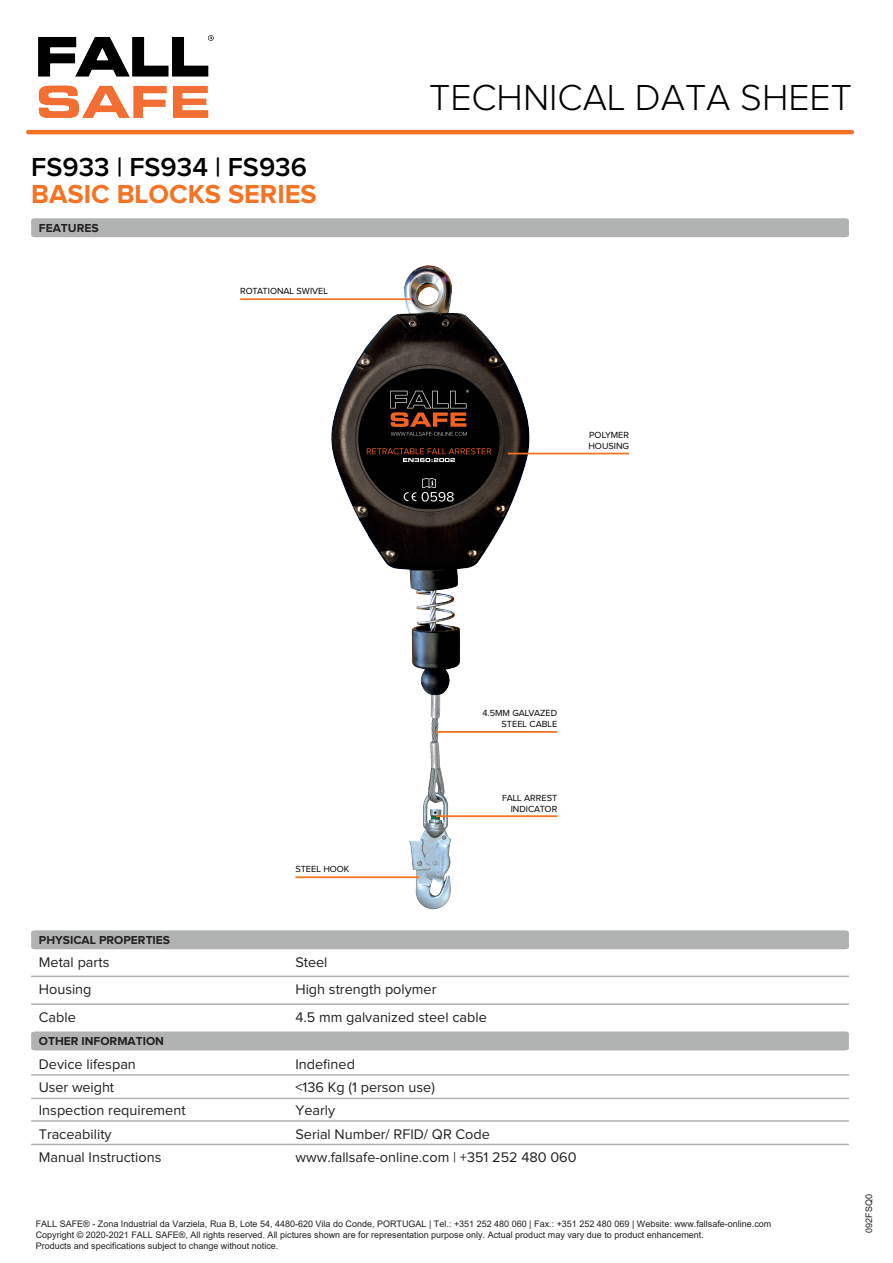
<style>
.page{position:relative;width:893px;height:1263px;background:#fff}
.page>*{position:absolute;margin:0;border:0;box-sizing:border-box;transform-origin:0 0}
.t1{font:300 37.5px "Proxima Nova";color:#000001}
.t2{font:600 27px "Proxima Nova";color:#000001}
.t3{font:700 27px "Proxima Nova";color:#f47325}
.t4{font:14.4px "Proxima Nova";color:#231f20}
.t5{font:700 12px "Proxima Nova";color:#231f20}
.t6{font:9.15px/11.1px "Proxima Nova";color:#000001;text-align:right}
.t7{font:9px/10.8px "Arial";color:#231f20}
</style>
<div class="page">
<img style="left:254px;top:265px;width:344px;height:645px">
<hr style="left:28px;top:130px;width:824px;height:4px;background:#f47325">
<div style="left:31px;top:218px;width:818px;height:19px;background:#b1b3b3"></div>
<img style="left:39px;top:35px;width:175px;height:83px">
<hr style="left:508px;top:453px;width:121px;height:1px;background:#f47325">
<hr style="left:436px;top:731px;width:121px;height:2px;background:#f47325">
<hr style="left:436px;top:815px;width:121px;height:2px;background:#f47325">
<hr style="left:295px;top:876px;width:124px;height:2px;background:#f47325">
<hr style="left:240px;top:298px;width:171px;height:2px;background:#f47325">
<div style="left:31px;top:930px;width:818px;height:19px;background:#b1b3b3"></div>
<div style="left:31px;top:1031px;width:818px;height:19px;background:#b1b3b3"></div>
<hr style="left:31px;top:1144px;width:818px;height:1px;background:#b1b3b3">
<hr style="left:31px;top:1074px;width:818px;height:2px;background:#b1b3b3">
<hr style="left:31px;top:1097px;width:818px;height:2px;background:#b1b3b3">
<hr style="left:31px;top:1120px;width:818px;height:2px;background:#b1b3b3">
<hr style="left:31px;top:1003px;width:818px;height:2px;background:#b1b3b3">
<hr style="left:31px;top:975px;width:818px;height:2px;background:#b1b3b3">
<h2 class="t2" style="left:31px;top:155px;width:277px">FS933 | FS934 | FS936</h2>
<h2 class="t3" style="left:31px;top:182px;width:287px">BASIC BLOCKS SERIES</h2>
<h3 class="t5" style="left:39px;top:223px;width:61px">FEATURES</h3>
<p class="t6" style="left:240px;top:286px;width:89px">ROTATIONAL SWIVEL</p>
<h1 class="t1" style="left:429px;top:81px;width:424px">TECHNICAL DATA SHEET</h1>
<p class="t6" style="left:588px;top:430px;width:42px;text-align:left">POLYMER<br>HOUSING</p>
<p class="t6" style="left:482px;top:708px;width:76px">4.5MM GALVAZED<br>STEEL CABLE</p>
<p class="t6" style="left:295px;top:863px;width:56px">STEEL HOOK</p>
<p class="t6" style="left:502px;top:792px;width:57px">FALL ARREST<br>INDICATOR</p>
<h3 class="t5" style="left:39px;top:935px;width:133px">PHYSICAL PROPERTIES</h3>
<h3 class="t4" style="left:39px;top:956px;width:72px">Metal parts</h3>
<h3 class="t4" style="left:295px;top:956px;width:34px">Steel</h3>
<h3 class="t4" style="left:39px;top:982px;width:54px">Housing</h3>
<h3 class="t4" style="left:295px;top:982px;width:143px">High strength polymer</h3>
<h3 class="t4" style="left:39px;top:1010px;width:39px">Cable</h3>
<h3 class="t5" style="left:39px;top:1036px;width:127px">OTHER INFORMATION</h3>
<h3 class="t4" style="left:295px;top:1010px;width:193px">4.5 mm galvanized steel cable</h3>
<h3 class="t4" style="left:39px;top:1057px;width:99px">Device lifespan</h3>
<h3 class="t4" style="left:295px;top:1057px;width:61px">Indefined</h3>
<h3 class="t4" style="left:39px;top:1081px;width:77px">User weight</h3>
<h3 class="t4" style="left:295px;top:1081px;width:141px">&lt;136 Kg (1 person use)</h3>
<h3 class="t4" style="left:39px;top:1104px;width:148px">Inspection requirement</h3>
<h3 class="t4" style="left:295px;top:1104px;width:41px">Yearly</h3>
<h3 class="t4" style="left:39px;top:1127px;width:74px">Traceability</h3>
<h3 class="t4" style="left:295px;top:1127px;width:196px">Serial Number/ RFID/ QR Code</h3>
<h3 class="t4" style="left:39px;top:1151px;width:124px">Manual Instructions</h3>
<h3 class="t4" style="left:295px;top:1151px;width:283px">www.fallsafe-online.com | +351 252 480 060</h3>
<p class="t7" style="left:36px;top:1218px;width:737px">FALL SAFE® - Zona Industrial da Varziela, Rua B, Lote 54, 4480-620 Vila do Conde, PORTUGAL | Tel.: +351 252 480 060 | Fax.: +351 252 480 069 | Website: www.fallsafe-online.com<br>Copyright © 2020-2021 FALL SAFE®, All rights reserved. All pictures shown are for representation purpose only. Actual product may vary due to product enhancement.<br>Products and specifications subject to change without notice.</p>
<p class="t7" style="left:864px;top:1233px;width:40px;rotate:-90deg">092FSQ0</p>
</div>
